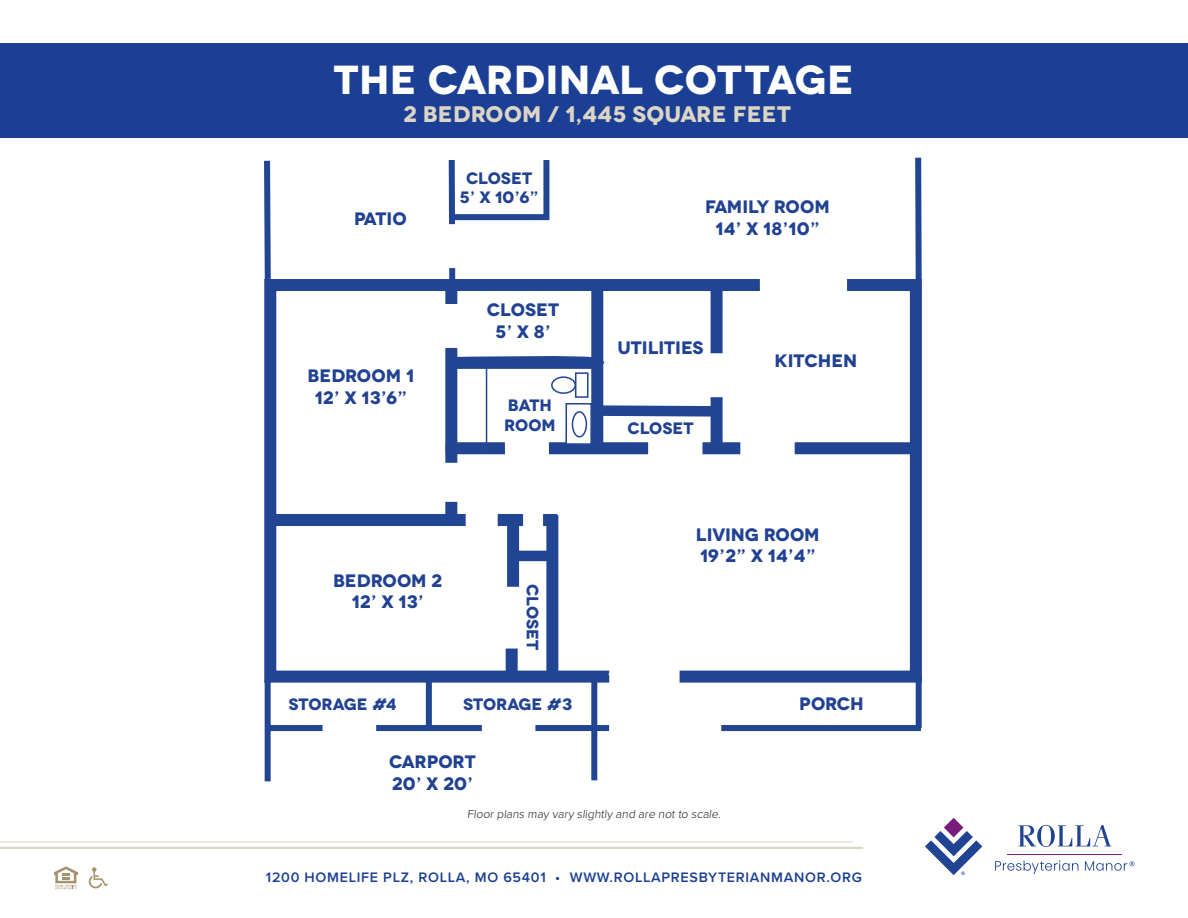
<style>
.page{position:relative;width:1188px;height:918px;background:#fff}
.page>*{position:absolute;margin:0;border:0;box-sizing:border-box;transform-origin:0 0}
.Paragraph_Style_2{font:700 40.5px "Novecentowide";color:#fff}
.Paragraph_Style_2-2{font:700 22.5px "Novecentowide";letter-spacing:.01em;color:#dcd4c5}
.t1{font:700 18px/21.6px "Novecentowide";color:#214292;text-align:center}
.t2{font:700 16.5px/19.8px "Novecentowide";letter-spacing:-.005em;color:#214292}
.t3{font:600 14.25px "Proxima Nova";letter-spacing:.05em;color:#1b3f94}
.t4{font:300 12px "Proxima Nova";color:#231f20}
</style>
<div class="page">
<div style="left:0;top:43px;width:1188px;height:95px;background:#1b3f94"></div>
<svg style="left:54px;top:866px;width:24px;height:23px"></svg>
<svg style="left:89px;top:867px;width:19px;height:21px"></svg>
<hr style="left:0;top:841px;width:853px;height:1px;background:#a7996e">
<hr style="left:0;top:847px;width:863px;height:2px;background:#a7996e">
<hr style="left:1007px;top:854px;width:115px;height:1px;background:#781d7d">
<svg style="left:995px;top:860px;width:83px;height:14px"></svg>
<svg style="left:1085px;top:861px;width:49px;height:10px"></svg>
<svg style="left:1018px;top:825px;width:93px;height:22px"></svg>
<svg style="left:925px;top:818px;width:57px;height:57px"></svg>
<svg style="left:264px;top:279px;width:658px;height:410px"></svg>
<div style="left:546px;top:515px;width:12px;height:160px;background:#214493"></div>
<div style="left:445px;top:280px;width:12px;height:245px;background:#214493"></div>
<div style="left:711px;top:280px;width:12px;height:174px;background:#214493"></div>
<div style="left:591px;top:280px;width:12px;height:174px;background:#214493"></div>
<div style="left:506px;top:649px;width:12px;height:22px;background:#214493"></div>
<div style="left:507px;top:519px;width:12px;height:68px;background:#214493"></div>
<div style="left:512px;top:551px;width:36px;height:10px;background:#214493"></div>
<svg style="left:588px;top:400px;width:139px;height:22px"></svg>
<svg style="left:438px;top:352px;width:154px;height:22px"></svg>
<div style="left:615px;top:663px;width:58px;height:33px;background:#fff"></div>
<div style="left:442px;top:305px;width:17px;height:42px;background:#fff"></div>
<div style="left:707px;top:354px;width:17px;height:42px;background:#fff"></div>
<div style="left:761px;top:277px;width:42px;height:17px;background:#fff"></div>
<div style="left:446px;top:442px;width:470px;height:12px;background:#214493"></div>
<div style="left:272px;top:514px;width:285px;height:12px;background:#214493"></div>
<div style="left:524px;top:512px;width:18px;height:16px;background:#fff"></div>
<div style="left:523px;top:511px;width:20px;height:18px;border:2px solid #fff"></div>
<div style="left:506px;top:441px;width:42px;height:17px;background:#fff"></div>
<hr style="left:486px;top:363px;width:1px;height:85px;background:#214493">
<div style="left:576px;top:373px;width:12px;height:24px;background:#fff"></div>
<div style="left:575px;top:372px;width:14px;height:26px;border:2px solid #214493"></div>
<div style="left:552px;top:377px;width:23px;height:16px;background:#fff;border-radius:50%"></div>
<div style="left:551px;top:376px;width:25px;height:18px;border:2px solid #214493;border-radius:50%"></div>
<div style="left:566px;top:404px;width:25px;height:40px;background:#fff"></div>
<div style="left:565px;top:403px;width:27px;height:42px;border:2px solid #214493"></div>
<div style="left:572px;top:411px;width:15px;height:27px;border:2px solid #214493;border-radius:50%"></div>
<div style="left:265px;top:680px;width:6px;height:101px;background:#214493"></div>
<div style="left:591px;top:679px;width:6px;height:101px;background:#214493"></div>
<div style="left:268px;top:725px;width:653px;height:6px;background:#214493"></div>
<div style="left:426px;top:680px;width:6px;height:49px;background:#214493"></div>
<div style="left:326px;top:722px;width:47px;height:15px;background:#fff"></div>
<div style="left:485px;top:724px;width:47px;height:15px;background:#fff"></div>
<div style="left:916px;top:677px;width:6px;height:51px;background:#214493"></div>
<div style="left:612px;top:719px;width:106px;height:16px;background:#fff"></div>
<svg style="left:912px;top:157px;width:10px;height:130px"></svg>
<div style="left:804px;top:274px;width:42px;height:17px;background:#fff"></div>
<svg style="left:264px;top:160px;width:10px;height:127px"></svg>
<svg style="left:446px;top:160px;width:106px;height:127px"></svg>
<div style="left:437px;top:464px;width:29px;height:37px;background:#fff"></div>
<div style="left:741px;top:438px;width:53px;height:24px;background:#fff"></div>
<div style="left:466px;top:507px;width:31px;height:29px;background:#fff"></div>
<div style="left:649px;top:434px;width:53px;height:31px;background:#fff"></div>
<p class="Paragraph_Style_2" style="left:334px;top:54px;width:522px">THE CARDINAL COTTAGE</p>
<p class="Paragraph_Style_2-2" style="left:403px;top:100px;width:389px">2 BEDROOM / 1,445 SQUARE FEET</p>
<p class="t1" style="left:354px;top:208px;width:54px">PATIO</p>
<p class="t1" style="left:308px;top:365px;width:108px">BEDROOM 1<br>12’ X 13’6”</p>
<p class="t2" style="left:460px;top:168px;width:81px;text-align:center">CLOSET<br>5’ X 10’6”</p>
<p class="t1" style="left:487px;top:299px;width:74px">CLOSET<br>5’ X 8’</p>
<p class="t2" style="left:504px;top:395px;width:53px">BATH<br>ROOM</p>
<p class="t1" style="left:333px;top:570px;width:111px">BEDROOM 2<br>12’ X 13’</p>
<p class="t2" style="left:542px;top:584px;width:68px;rotate:90deg">CLOSET</p>
<p class="t2" style="left:288px;top:694px;width:110px">STORAGE #4</p>
<p class="t2" style="left:463px;top:694px;width:111px">STORAGE #3</p>
<p class="t1" style="left:389px;top:751px;width:88px;text-align:left">CARPORT<br>20’ X 20’</p>
<p class="t1" style="left:705px;top:196px;width:126px">FAMILY ROOM<br>14’ X 18’10”</p>
<p class="t1" style="left:617px;top:337px;width:88px">UTILITIES</p>
<p class="t2" style="left:627px;top:419px;width:68px">CLOSET</p>
<p class="t1" style="left:775px;top:350px;width:84px">KITCHEN</p>
<p class="t1" style="left:696px;top:524px;width:125px;text-align:left">LIVING ROOM<br>19’2” X 14’4”</p>
<p class="t1" style="left:799px;top:693px;width:66px">PORCH</p>
<p class="t4" style="left:467px;top:805px;width:257px">Floor plans may vary slightly and are not to scale.</p>
<p class="t3" style="left:266px;top:866px;width:598px">1200 HOMELIFE PLZ, ROLLA, MO 65401 • WWW.ROLLAPRESBYTERIANMANOR.ORG</p>
</div>
